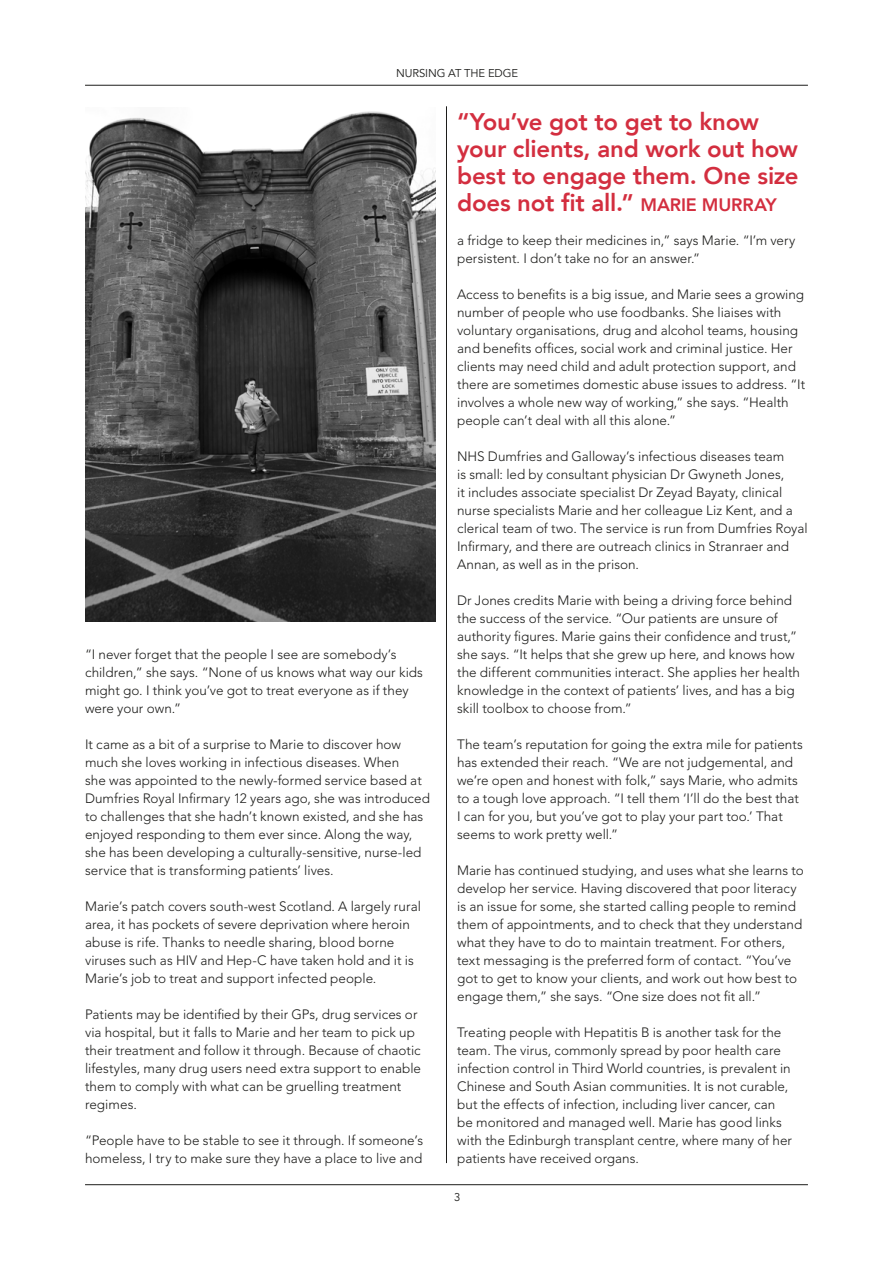
<style>
.page{position:relative;width:893px;height:1263px;background:#fff}
.page>*{position:absolute;margin:0;border:0;box-sizing:border-box;transform-origin:0 0}
.t1{font:800 24px/27px "Avenir";letter-spacing:-.01em;color:#d32e3f}
.t2{font:300 13.5px/18px "Avenir LT Std";color:#1d1d1b}
.t3{font:11.25px "Avenir LT Std";letter-spacing:-.01em;color:#1d1d1b}
.s1{font-size:18px}
</style>
<div class="page">
<hr style="left:85px;top:85px;width:723px;height:1px;background:#1d1d1b">
<hr style="left:85px;top:1184px;width:723px;height:1px;background:#1d1d1b">
<hr style="left:446px;top:106px;width:1px;height:1057px;background:#1d1d1b">
<img style="left:85px;top:111px;width:351px;height:511px">
<p class="t3" style="left:396px;top:66px;width:123px">NURSING AT THE EDGE</p>
<p class="t2" style="left:85px;top:645px;width:339px">“I never forget that the people I see are somebody’s children,” she says. “None of us knows what way our kids might go. I think you’ve got to treat everyone as if they were your own.”</p>
<p class="t2" style="left:85px;top:735px;width:346px">It came as a bit of a surprise to Marie to discover how much she loves working in infectious diseases. When<br>she was appointed to the newly-formed service based at Dumfries Royal Infirmary 12 years ago, she was introduced to challenges that she hadn’t known existed, and she has enjoyed responding to them ever since. Along the way, she has been developing a culturally-sensitive, nurse-led service that is transforming patients’ lives.</p>
<p class="t2" style="left:85px;top:897px;width:337px">Marie’s patch covers south-west Scotland. A largely rural area, it has pockets of severe deprivation where heroin abuse is rife. Thanks to needle sharing, blood borne viruses such as HIV and Hep-C have taken hold and it is Marie’s job to treat and support infected people.</p>
<p class="t2" style="left:85px;top:1005px;width:338px">Patients may be identified by their GPs, drug services or via hospital, but it falls to Marie and her team to pick up their treatment and follow it through. Because of chaotic lifestyles, many drug users need extra support to enable them to comply with what can be gruelling treatment regimes.</p>
<p class="t2" style="left:85px;top:1131px;width:340px">“People have to be stable to see it through. If someone’s homeless, I try to make sure they have a place to live and</p>
<h1 class="t1" style="left:457px;top:108px;width:343px">“You’ve got to get to know your clients, and work out how best to engage them. One size does not fit all.” <span class="s1">MARIE MURRAY</span></h1>
<p class="t2" style="left:457px;top:231px;width:340px">a fridge to keep their medicines in,” says Marie. “I’m very persistent. I don’t take no for an answer.”</p>
<p class="t2" style="left:457px;top:285px;width:350px">Access to benefits is a big issue, and Marie sees a growing number of people who use foodbanks. She liaises with voluntary organisations, drug and alcohol teams, housing and benefits offices, social work and criminal justice. Her clients may need child and adult protection support, and there are sometimes domestic abuse issues to address. “It involves a whole new way of working,” she says. “Health people can’t deal with all this alone.”</p>
<p class="t2" style="left:457px;top:447px;width:352px">NHS Dumfries and Galloway’s infectious diseases team<br>is small: led by consultant physician Dr Gwyneth Jones,<br>it includes associate specialist Dr Zeyad Bayaty, clinical nurse specialists Marie and her colleague Liz Kent, and a clerical team of two. The service is run from Dumfries Royal Infirmary, and there are outreach clinics in Stranraer and Annan, as well as in the prison.</p>
<p class="t2" style="left:457px;top:591px;width:344px">Dr Jones credits Marie with being a driving force behind the success of the service. “Our patients are unsure of authority figures. Marie gains their confidence and trust,” she says. “It helps that she grew up here, and knows how the different communities interact. She applies her health knowledge in the context of patients’ lives, and has a big skill toolbox to choose from.”</p>
<p class="t2" style="left:457px;top:735px;width:347px">The team’s reputation for going the extra mile for patients has extended their reach. “We are not judgemental, and we’re open and honest with folk,” says Marie, who admits to a tough love approach. “I tell them ‘I’ll do the best that I can for you, but you’ve got to play your part too.’ That seems to work pretty well.”</p>
<p class="t2" style="left:457px;top:861px;width:348px">Marie has continued studying, and uses what she learns to develop her service. Having discovered that poor literacy is an issue for some, she started calling people to remind them of appointments, and to check that they understand what they have to do to maintain treatment. For others, text messaging is the preferred form of contact. “You’ve got to get to know your clients, and work out how best to engage them,” she says. “One size does not fit all.”</p>
<p class="t2" style="left:457px;top:1023px;width:336px">Treating people with Hepatitis B is another task for the team. The virus, commonly spread by poor health care infection control in Third World countries, is prevalent in Chinese and South Asian communities. It is not curable, but the effects of infection, including liver cancer, can be monitored and managed well. Marie has good links with the Edinburgh transplant centre, where many of her patients have received organs.</p>
<p class="t3" style="left:454px;top:1191px;width:8px">3</p>
</div>
